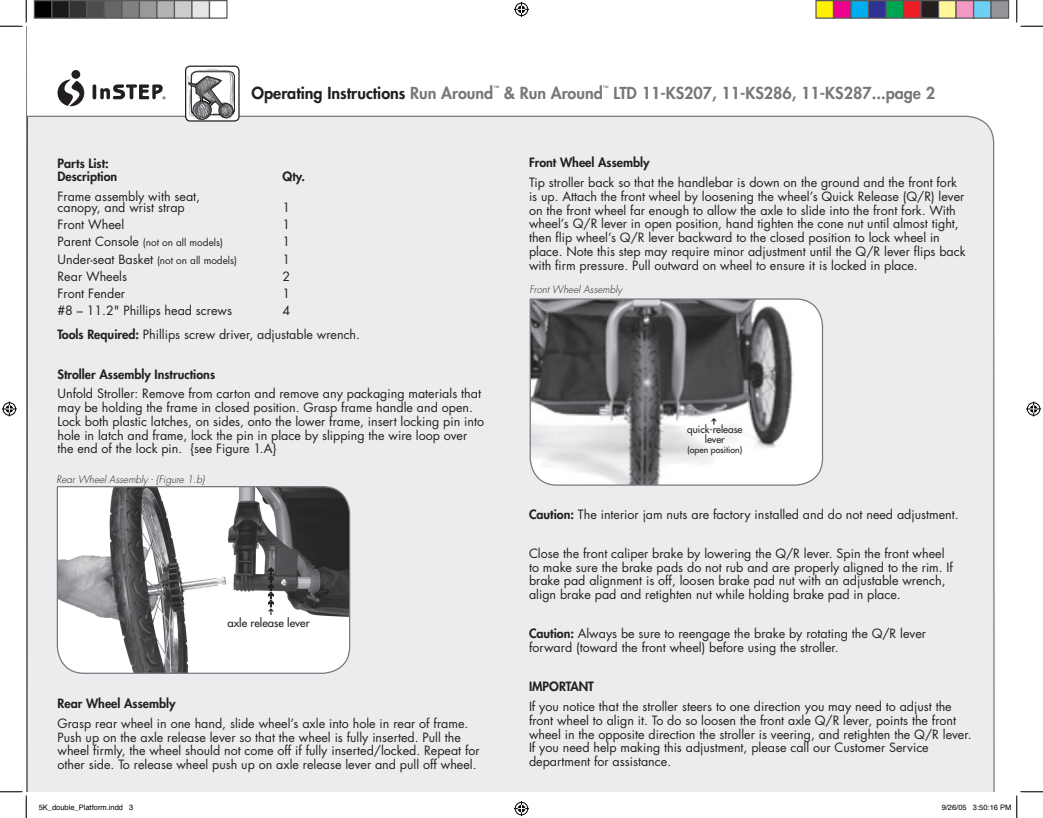
<style>
.page{position:relative;width:1043px;height:818px;background:#fff}
.page>*{position:absolute;margin:0;border:0;box-sizing:border-box;transform-origin:0 0}
.t1{font:800 16.12px "Futura";color:#76787b}
.t2{font:800 16.12px "Futura";color:#231f20}
.t3{font:12.5px/13.8px "Futura";color:#231f20}
.t4{font:800 12.5px/13.8px "Futura";color:#231f20}
.t5{font:11.25px "Futura";color:#231f20}
.t6{font:italic 300 10px "Futura";color:#231f20}
.t7{font:10px "Futura";color:#231f20}
.t8{font:10px/10px "Futura";color:#231f20;text-align:center}
.t9{font:8.75px "Futura";color:#231f20}
.t10{font:7.5px "Helvetica";color:#000}
.t11{font:800 5.75px "Futura";color:#76787b}
.s1{color:#76787b}
.s2{font-size:12.5px}
.s3{font-size:10px}
.s4{font-weight:800}
</style>
<div class="page">
<div style="left:165px;top:97px;width:830px;height:694px;background:#ececee"></div>
<svg style="left:184px;top:65px;width:56px;height:56px"></svg>
<svg style="left:165px;top:485px;width:186px;height:188px"></svg>
<svg style="left:268px;top:567px;width:5px;height:48px"></svg>
<svg style="left:529px;top:298px;width:294px;height:187px"></svg>
<svg style="left:711px;top:418px;width:5px;height:6px"></svg>
<svg style="left:1016px;top:0;width:26px;height:27px"></svg>
<svg style="left:514px;top:2px;width:15px;height:15px"></svg>
<svg style="left:514px;top:801px;width:15px;height:15px"></svg>
<svg style="left:1026px;top:401px;width:15px;height:15px"></svg>
<div style="left:157px;top:1px;width:17px;height:17px;background:#b3b3b3"></div>
<div style="left:156px;top:0;width:19px;height:19px;border:1px solid #595959"></div>
<div style="left:174px;top:1px;width:18px;height:17px;background:#ccc"></div>
<div style="left:174px;top:0;width:18px;height:19px;border:1px solid #595959"></div>
<div style="left:192px;top:1px;width:17px;height:17px;background:#e5e5e5"></div>
<div style="left:191px;top:0;width:19px;height:19px;border:1px solid #595959"></div>
<div style="left:209px;top:0;width:19px;height:19px;border:1px solid #595959"></div>
<div style="left:816px;top:1px;width:17px;height:17px;background:#fff101"></div>
<div style="left:815px;top:0;width:19px;height:19px;border:1px solid #595959"></div>
<div style="left:833px;top:1px;width:18px;height:17px;background:#ed028c"></div>
<div style="left:832px;top:0;width:19px;height:19px;border:1px solid #595959"></div>
<div style="left:851px;top:1px;width:17px;height:17px;background:#00aeef"></div>
<div style="left:850px;top:0;width:19px;height:19px;border:1px solid #595959"></div>
<div style="left:868px;top:1px;width:18px;height:17px;background:#2e3092"></div>
<div style="left:868px;top:0;width:18px;height:19px;border:1px solid #595959"></div>
<div style="left:886px;top:1px;width:17px;height:17px;background:#00a54f"></div>
<div style="left:885px;top:0;width:19px;height:19px;border:1px solid #595959"></div>
<div style="left:903px;top:1px;width:18px;height:17px;background:#ee1d23"></div>
<div style="left:902px;top:0;width:19px;height:19px;border:1px solid #595959"></div>
<div style="left:921px;top:1px;width:17px;height:17px;background:#231f20"></div>
<div style="left:920px;top:0;width:19px;height:19px;border:1px solid #595959"></div>
<div style="left:938px;top:1px;width:18px;height:17px;background:#fff79a"></div>
<div style="left:938px;top:0;width:18px;height:19px;border:1px solid #595959"></div>
<div style="left:956px;top:1px;width:17px;height:17px;background:#f499c2"></div>
<div style="left:955px;top:0;width:19px;height:19px;border:1px solid #595959"></div>
<div style="left:973px;top:1px;width:18px;height:17px;background:#6bcff6"></div>
<div style="left:972px;top:0;width:19px;height:19px;border:1px solid #595959"></div>
<div style="left:991px;top:1px;width:17px;height:17px;background:#939598"></div>
<div style="left:990px;top:0;width:19px;height:19px;border:1px solid #595959"></div>
<svg style="left:0;top:0;width:165px;height:818px"></svg>
<svg style="left:941px;top:790px;width:101px;height:28px"></svg>
<p class="t2" style="left:251px;top:82px;width:243px">Operating Instructions <span class="s1">Run Around</span></p>
<p class="t11" style="left:493px;top:84px;width:7px">™</p>
<p class="t1" style="left:504px;top:82px;width:101px">&amp; Run Around</p>
<p class="t11" style="left:603px;top:84px;width:7px">™</p>
<p class="t1" style="left:613px;top:82px;width:323px">LTD 11-KS207, 11-KS286, 11-KS287...page 2</p>
<p class="t4" style="left:57px;top:156px;width:61px">Parts List:<br>Description</p>
<p class="t3" style="left:58px;top:190px;width:144px;line-height:11.2px">Frame assembly with seat, canopy, and wrist strap</p>
<p class="t4" style="left:282px;top:170px;width:24px">Qty.</p>
<p class="t3" style="left:282px;top:200px;width:9px">1</p>
<p class="t3" style="left:58px;top:218px;width:68px">Front Wheel</p>
<p class="t3" style="left:282px;top:218px;width:9px">1</p>
<p class="t7" style="left:58px;top:236px;width:167px"><span class="s2">Parent Console</span> (not on all models)</p>
<p class="t3" style="left:282px;top:235px;width:9px">1</p>
<p class="t3" style="left:57px;top:252px;width:181px">Under-seat Basket <span class="s3">(not on all models)</span></p>
<p class="t3" style="left:282px;top:252px;width:9px">1</p>
<p class="t3" style="left:57px;top:269px;width:71px">Rear Wheels</p>
<p class="t3" style="left:282px;top:269px;width:9px">2</p>
<p class="t3" style="left:57px;top:286px;width:69px">Front Fender</p>
<p class="t3" style="left:282px;top:286px;width:9px">1</p>
<p class="t3" style="left:58px;top:303px;width:176px">#8 – 11.2" Phillips head screws</p>
<p class="t3" style="left:58px;top:298px;width:304px;line-height:24.6px;text-indent:225px">4<br><span class="s4">Tools Required:</span> Phillips screw driver, adjustable wrench.</p>
<p class="t4" style="left:58px;top:367px;width:159px">Stroller Assembly Instructions</p>
<p class="t3" style="left:57px;top:386px;width:428px">Unfold Stroller: Remove from carton and remove any packaging materials that may be holding the frame in closed position. Grasp frame handle and open.<br>Lock both plastic latches, on sides, onto the lower frame, insert locking pin into hole in latch and frame, lock the pin in place by slipping the wire loop over the end of the lock pin. {see Figure 1.A}</p>
<p class="t6" style="left:57px;top:473px;width:150px">Rear Wheel Assembly - {Figure 1.b}</p>
<p class="t5" style="left:227px;top:615px;width:84px">axle release lever</p>
<p class="t4" style="left:58px;top:696px;width:120px">Rear Wheel Assembly</p>
<p class="t3" style="left:57px;top:716px;width:424px">Grasp rear wheel in one hand, slide wheel’s axle into hole in rear of frame.<br>Push up on the axle release lever so that the wheel is fully inserted. Pull the wheel firmly, the wheel should not come off if fully inserted/locked. Repeat for other side. To release wheel push up on axle release lever and pull off wheel.</p>
<p class="t4" style="left:529px;top:156px;width:122px">Front Wheel Assembly</p>
<p class="t3" style="left:529px;top:175px;width:438px">Tip stroller back so that the handlebar is down on the ground and the front fork is up. Attach the front wheel by loosening the wheel’s Quick Release (Q/R) lever on the front wheel far enough to allow the axle to slide into the front fork. With wheel’s Q/R lever in open position, hand tighten the cone nut until almost tight, then flip wheel’s Q/R lever backward to the closed position to lock wheel in place. Note this step may require minor adjustment until the Q/R lever flips back with firm pressure. Pull outward on wheel to ensure it is locked in place.</p>
<p class="t6" style="left:529px;top:283px;width:94px">Front Wheel Assembly</p>
<p class="t8" style="left:687px;top:424px;width:57px">quick-release lever</p>
<p class="t9" style="left:687px;top:444px;width:56px">(open position)</p>
<p class="t3" style="left:529px;top:507px;width:431px"><span class="s4">Caution:</span> The interior jam nuts are factory installed and do not need adjustment.</p>
<p class="t3" style="left:529px;top:546px;width:425px">Close the front caliper brake by lowering the Q/R lever. Spin the front wheel to make sure the brake pads do not rub and are properly aligned to the rim. If brake pad alignment is off, loosen brake pad nut with an adjustable wrench, align brake pad and retighten nut while holding brake pad in place.</p>
<p class="t3" style="left:529px;top:626px;width:398px"><span class="s4">Caution:</span> Always be sure to reengage the brake by rotating the Q/R lever forward (toward the front wheel) before using the stroller.</p>
<p class="t4" style="left:529px;top:679px;width:66px">IMPORTANT</p>
<p class="t3" style="left:529px;top:699px;width:444px">If you notice that the stroller steers to one direction you may need to adjust the front wheel to align it. To do so loosen the front axle Q/R lever, points the front wheel in the opposite direction the stroller is veering, and retighten the Q/R lever.<br>If you need help making this adjustment, please call our Customer Service department for assistance.</p>
<p class="t10" style="left:39px;top:802px;width:96px">5K_double_Platform.indd 3</p>
<p class="t10" style="left:941px;top:802px;width:71px">9/26/05 3:50:16 PM</p>
</div>
